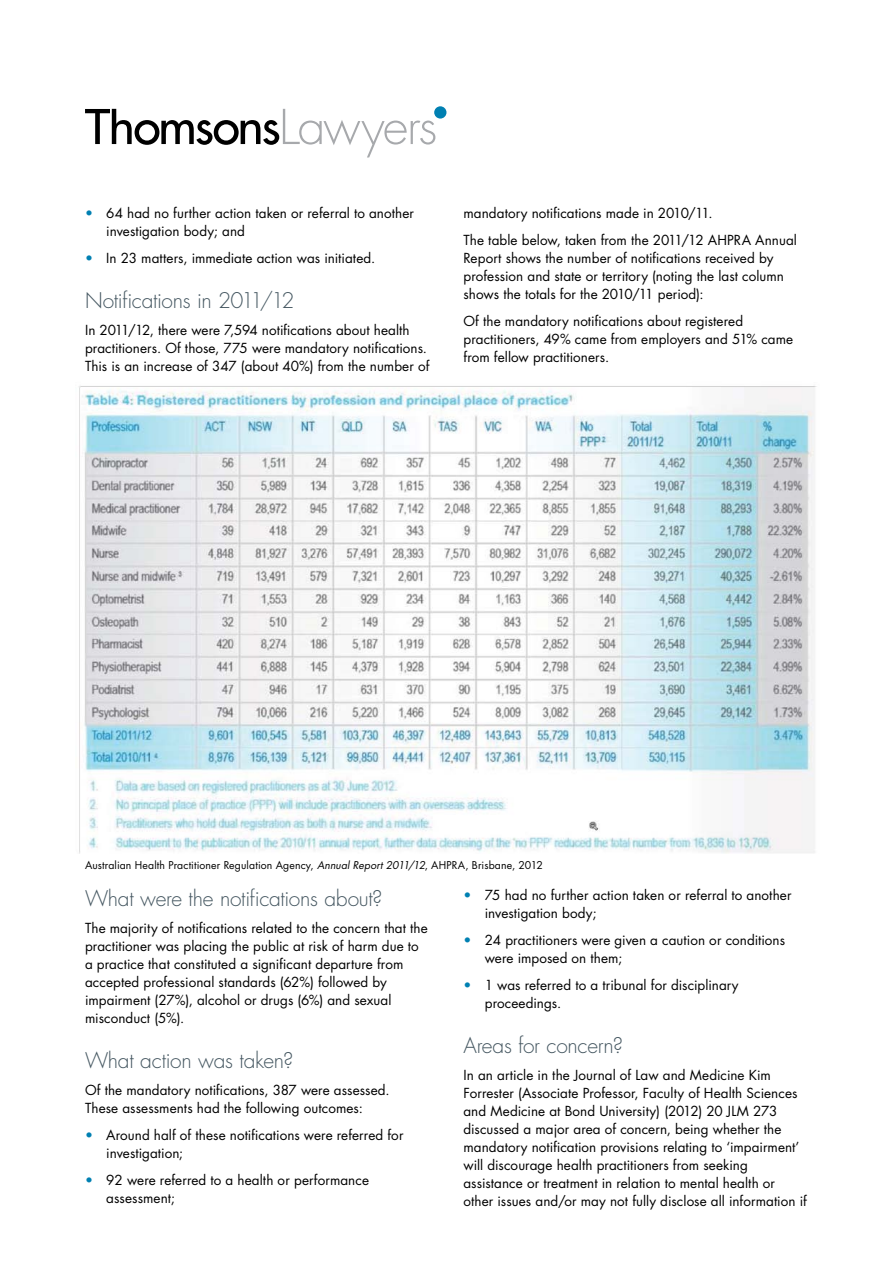
<style>
.page{position:relative;width:893px;height:1263px;background:#fff}
.page>*{position:absolute;margin:0;border:0;box-sizing:border-box;transform-origin:0 0}
.t1{font:300 21px "Futura Std";letter-spacing:-.015em;color:#455761}
.t2{font:13.5px/18px "Futura Std";letter-spacing:.005em;color:#000}
.t3{font:10.5px "Futura Std";letter-spacing:.01em;color:#000}
.s1{color:#0080b2}
.s2{font-style:italic}
</style>
<div class="page">
<svg style="left:85px;top:109px;width:350px;height:48px"></svg>
<div style="left:434px;top:106px;width:12px;height:13px;background:#0080b2;border-radius:50%"></div>
<img style="left:79px;top:386px;width:738px;height:467px">
<p class="t2" style="left:106px;top:204px;width:309px;text-indent:-21px"><span class="s1">•</span> 64 had no further action taken or referral to another investigation body; and</p>
<p class="t2" style="left:85px;top:249px;width:292px"><span class="s1">•</span> In 23 matters, immediate action was initiated.</p>
<h1 class="t1" style="left:85px;top:287px;width:211px">Notifications in 2011/12</h1>
<p class="t2" style="left:85px;top:321px;width:346px">In 2011/12, there were 7,594 notifications about health practitioners. Of those, 775 were mandatory notifications.<br>This is an increase of 347 (about 40%) from the number of</p>
<p class="t2" style="left:463px;top:199px;width:335px;line-height:27px">mandatory notifications made in 2010/11.<br>The table below, taken from the 2011/12 AHPRA Annual</p>
<p class="t2" style="left:463px;top:249px;width:322px">Report shows the number of notifications received by profession and state or territory (noting the last column shows the totals for the 2010/11 period):</p>
<p class="t2" style="left:463px;top:312px;width:331px">Of the mandatory notifications about registered practitioners, 49% came from employers and 51% came from fellow practitioners.</p>
<p class="t3" style="left:85px;top:859px;width:459px">Australian Health Practitioner Regulation Agency, <span class="s2">Annual Report 2011/12</span>, AHPRA, Brisbane, 2012</p>
<h1 class="t1" style="left:85px;top:885px;width:299px">What were the notifications about?</h1>
<p class="t2" style="left:85px;top:919px;width:344px">The majority of notifications related to the concern that the practitioner was placing the public at risk of harm due to a practice that constituted a significant departure from accepted professional standards (62%) followed by impairment (27%), alcohol or drugs (6%) and sexual misconduct (5%).</p>
<h1 class="t1" style="left:85px;top:1047px;width:210px">What action was taken?</h1>
<p class="t2" style="left:85px;top:1081px;width:306px">Of the mandatory notifications, 387 were assessed.<br>These assessments had the following outcomes:</p>
<p class="t2" style="left:106px;top:1126px;width:299px;text-indent:-21px"><span class="s1">•</span> Around half of these notifications were referred for investigation;</p>
<p class="t2" style="left:106px;top:1171px;width:264px;text-indent:-21px"><span class="s1">•</span> 92 were referred to a health or performance assessment;</p>
<p class="t2" style="left:485px;top:886px;width:308px;text-indent:-21px"><span class="s1">•</span> 75 had no further action taken or referral to another investigation body;</p>
<p class="t2" style="left:485px;top:931px;width:302px;text-indent:-21px"><span class="s1">•</span> 24 practitioners were given a caution or conditions were imposed on them;</p>
<p class="t2" style="left:485px;top:976px;width:255px;text-indent:-21px"><span class="s1">•</span> 1 was referred to a tribunal for disciplinary proceedings.</p>
<h1 class="t1" style="left:463px;top:1032px;width:161px">Areas for concern?</h1>
<p class="t2" style="left:463px;top:1066px;width:345px">In an article in the Journal of Law and Medicine Kim Forrester (Associate Professor, Faculty of Health Sciences and Medicine at Bond University) (2012) 20 JLM 273 discussed a major area of concern, being whether the mandatory notification provisions relating to ‘impairment’ will discourage health practitioners from seeking assistance or treatment in relation to mental health or other issues and/or may not fully disclose all information if</p>
</div>
